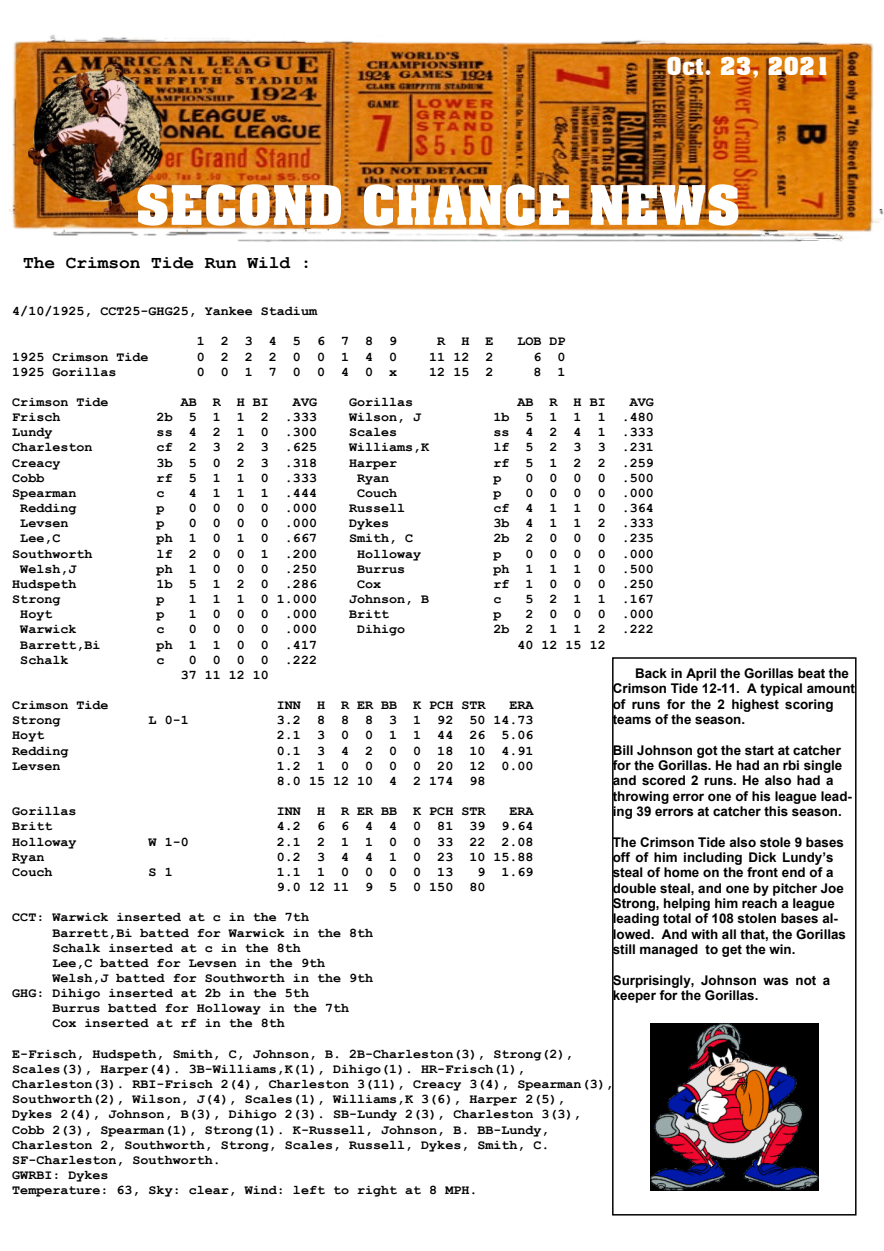
<style>
.page{position:relative;width:884px;height:1251px;background:#fff}
.page>*{position:absolute;margin:0;border:0;box-sizing:border-box;transform-origin:0 0}
.t1{font:700 53.4px "Aachen BT";color:#fff}
.t2{font:700 23.7px "Aachen BT";color:#fff}
.t3{font:700 17.85px "Courier New";color:#000}
.t4{font:700 13.35px/15.1px "Courier New";color:#000}
.t5{font:700 13.35px/15.3px "Arial";color:#000}
</style>
<div class="page">
<img style="left:10px;top:35px;width:874px;height:207px">
<img style="left:29px;top:63px;width:133px;height:151px">
<div style="left:612px;top:657px;width:245px;height:558px;border:1px solid #000"></div>
<img style="left:650px;top:1023px;width:169px;height:167px">
<h2 class="t2" style="left:667px;top:57px;width:166px">Oct. 23, 2021</h2>
<h1 class="t1" style="left:135px;top:184px;width:606px">SECOND CHANCE NEWS</h1>
<h3 class="t3" style="left:23px;top:257px;width:290px">The Crimson Tide Run Wild :</h3>
<p class="t4" style="left:12px;top:304px;width:306px">4/10/1925, CCT25-GHG25, Yankee Stadium</p>
<p class="t4" style="left:197px;top:335px;width:202px">1 2 3 4 5 6 7 8 9</p>
<p class="t4" style="left:437px;top:335px;width:58px">R H E</p>
<p class="t4" style="left:518px;top:335px;width:50px">LOB DP</p>
<p class="t4" style="left:12px;top:350px;width:138px">1925 Crimson Tide</p>
<p class="t4" style="left:197px;top:350px;width:202px">0 2 2 2 0 0 1 4 0</p>
<p class="t4" style="left:429px;top:350px;width:66px">11 12 2</p>
<p class="t4" style="left:534px;top:350px;width:34px">6 0</p>
<p class="t4" style="left:12px;top:365px;width:106px">1925 Gorillas</p>
<p class="t4" style="left:197px;top:365px;width:202px">0 0 1 7 0 0 4 0 x</p>
<p class="t4" style="left:429px;top:365px;width:66px">12 15 2</p>
<p class="t4" style="left:534px;top:365px;width:34px">8 1</p>
<p class="t4" style="left:12px;top:395px;width:98px">Crimson Tide</p>
<p class="t4" style="left:181px;top:395px;width:90px">AB R H BI</p>
<p class="t4" style="left:293px;top:395px;width:26px">AVG</p>
<p class="t4" style="left:349px;top:395px;width:66px">Gorillas</p>
<p class="t4" style="left:518px;top:395px;width:90px">AB R H BI</p>
<p class="t4" style="left:630px;top:395px;width:26px">AVG</p>
<p class="t4" style="left:12px;top:411px;width:50px">Frisch</p>
<p class="t4" style="left:157px;top:411px;width:162px">2b 5 1 1 2 .333</p>
<p class="t4" style="left:349px;top:411px;width:74px">Wilson, J</p>
<p class="t4" style="left:493px;top:411px;width:162px">1b 5 1 1 1 .480</p>
<p class="t4" style="left:12px;top:426px;width:42px">Lundy</p>
<p class="t4" style="left:157px;top:426px;width:162px">ss 4 2 1 0 .300</p>
<p class="t4" style="left:349px;top:426px;width:50px">Scales</p>
<p class="t4" style="left:493px;top:426px;width:162px">ss 4 2 4 1 .333</p>
<p class="t4" style="left:12px;top:441px;width:82px">Charleston</p>
<p class="t4" style="left:157px;top:441px;width:162px">cf 2 3 2 3 .625</p>
<p class="t4" style="left:349px;top:441px;width:82px">Williams,K</p>
<p class="t4" style="left:493px;top:441px;width:162px">lf 5 2 3 3 .231</p>
<p class="t4" style="left:12px;top:456px;width:50px">Creacy</p>
<p class="t4" style="left:157px;top:456px;width:162px">3b 5 0 2 3 .318</p>
<p class="t4" style="left:349px;top:456px;width:50px">Harper</p>
<p class="t4" style="left:493px;top:456px;width:162px">rf 5 1 2 2 .259</p>
<p class="t4" style="left:12px;top:471px;width:34px">Cobb</p>
<p class="t4" style="left:157px;top:471px;width:162px">rf 5 1 1 0 .333</p>
<p class="t4" style="left:357px;top:471px;width:34px">Ryan</p>
<p class="t4" style="left:493px;top:471px;width:10px">p</p>
<p class="t4" style="left:526px;top:471px;width:130px">0 0 0 0 .500</p>
<p class="t4" style="left:12px;top:486px;width:66px">Spearman</p>
<p class="t4" style="left:157px;top:486px;width:10px">c</p>
<p class="t4" style="left:189px;top:486px;width:130px">4 1 1 1 .444</p>
<p class="t4" style="left:357px;top:486px;width:42px">Couch</p>
<p class="t4" style="left:493px;top:486px;width:10px">p</p>
<p class="t4" style="left:526px;top:486px;width:130px">0 0 0 0 .000</p>
<p class="t4" style="left:20px;top:501px;width:58px">Redding</p>
<p class="t4" style="left:157px;top:501px;width:10px">p</p>
<p class="t4" style="left:189px;top:501px;width:130px">0 0 0 0 .000</p>
<p class="t4" style="left:349px;top:501px;width:58px">Russell</p>
<p class="t4" style="left:493px;top:501px;width:162px">cf 4 1 1 0 .364</p>
<p class="t4" style="left:20px;top:517px;width:50px">Levsen</p>
<p class="t4" style="left:157px;top:517px;width:10px">p</p>
<p class="t4" style="left:189px;top:517px;width:130px">0 0 0 0 .000</p>
<p class="t4" style="left:349px;top:517px;width:42px">Dykes</p>
<p class="t4" style="left:493px;top:517px;width:162px">3b 4 1 1 2 .333</p>
<p class="t4" style="left:20px;top:532px;width:42px">Lee,C</p>
<p class="t4" style="left:157px;top:532px;width:162px">ph 1 0 1 0 .667</p>
<p class="t4" style="left:349px;top:532px;width:66px">Smith, C</p>
<p class="t4" style="left:493px;top:532px;width:162px">2b 2 0 0 0 .235</p>
<p class="t4" style="left:12px;top:547px;width:82px">Southworth</p>
<p class="t4" style="left:157px;top:547px;width:162px">lf 2 0 0 1 .200</p>
<p class="t4" style="left:357px;top:547px;width:66px">Holloway</p>
<p class="t4" style="left:493px;top:547px;width:10px">p</p>
<p class="t4" style="left:526px;top:547px;width:130px">0 0 0 0 .000</p>
<p class="t4" style="left:20px;top:562px;width:58px">Welsh,J</p>
<p class="t4" style="left:157px;top:562px;width:162px">ph 1 0 0 0 .250</p>
<p class="t4" style="left:357px;top:562px;width:50px">Burrus</p>
<p class="t4" style="left:493px;top:562px;width:162px">ph 1 1 1 0 .500</p>
<p class="t4" style="left:12px;top:577px;width:66px">Hudspeth</p>
<p class="t4" style="left:157px;top:577px;width:162px">1b 5 1 2 0 .286</p>
<p class="t4" style="left:357px;top:577px;width:26px">Cox</p>
<p class="t4" style="left:493px;top:577px;width:162px">rf 1 0 0 0 .250</p>
<p class="t4" style="left:12px;top:592px;width:50px">Strong</p>
<p class="t4" style="left:157px;top:592px;width:10px">p</p>
<p class="t4" style="left:189px;top:592px;width:130px">1 1 1 0 1.000</p>
<p class="t4" style="left:349px;top:592px;width:82px">Johnson, B</p>
<p class="t4" style="left:493px;top:592px;width:10px">c</p>
<p class="t4" style="left:526px;top:592px;width:130px">5 2 1 1 .167</p>
<p class="t4" style="left:20px;top:607px;width:34px">Hoyt</p>
<p class="t4" style="left:157px;top:607px;width:10px">p</p>
<p class="t4" style="left:189px;top:607px;width:130px">1 0 0 0 .000</p>
<p class="t4" style="left:349px;top:607px;width:42px">Britt</p>
<p class="t4" style="left:493px;top:607px;width:10px">p</p>
<p class="t4" style="left:526px;top:607px;width:130px">2 0 0 0 .000</p>
<p class="t4" style="left:20px;top:623px;width:58px">Warwick</p>
<p class="t4" style="left:157px;top:623px;width:10px">c</p>
<p class="t4" style="left:189px;top:623px;width:130px">0 0 0 0 .000</p>
<p class="t4" style="left:357px;top:623px;width:50px">Dihigo</p>
<p class="t4" style="left:493px;top:623px;width:162px">2b 2 1 1 2 .222</p>
<p class="t4" style="left:20px;top:638px;width:82px">Barrett,Bi</p>
<p class="t4" style="left:157px;top:638px;width:162px">ph 1 1 0 0 .417</p>
<p class="t4" style="left:518px;top:638px;width:90px">40 12 15 12</p>
<p class="t4" style="left:20px;top:653px;width:50px">Schalk</p>
<p class="t4" style="left:157px;top:653px;width:10px">c</p>
<p class="t4" style="left:181px;top:653px;width:138px;text-indent:8px">0 0 0 0 .222<br>37 11 12 10</p>
<p class="t4" style="left:12px;top:698px;width:98px">Crimson Tide</p>
<p class="t4" style="left:277px;top:698px;width:210px">INN H R ER BB K PCH STR</p>
<p class="t4" style="left:509px;top:698px;width:26px">ERA</p>
<p class="t4" style="left:12px;top:713px;width:50px">Strong</p>
<p class="t4" style="left:149px;top:713px;width:42px">L 0-1</p>
<p class="t4" style="left:277px;top:713px;width:258px">3.2 8 8 8 3 1 92 50 14.73</p>
<p class="t4" style="left:12px;top:729px;width:34px">Hoyt</p>
<p class="t4" style="left:277px;top:729px;width:258px">2.1 3 0 0 1 1 44 26 5.06</p>
<p class="t4" style="left:12px;top:744px;width:58px">Redding</p>
<p class="t4" style="left:277px;top:744px;width:258px">0.1 3 4 2 0 0 18 10 4.91</p>
<p class="t4" style="left:12px;top:759px;width:50px">Levsen</p>
<p class="t4" style="left:277px;top:759px;width:258px">1.2 1 0 0 0 0 20 12 0.00<br>8.0 15 12 10 4 2 174 98</p>
<p class="t4" style="left:12px;top:804px;width:66px">Gorillas</p>
<p class="t4" style="left:277px;top:804px;width:210px">INN H R ER BB K PCH STR</p>
<p class="t4" style="left:509px;top:804px;width:26px">ERA</p>
<p class="t4" style="left:12px;top:819px;width:42px">Britt</p>
<p class="t4" style="left:277px;top:819px;width:258px">4.2 6 6 4 4 0 81 39 9.64</p>
<p class="t4" style="left:12px;top:835px;width:66px">Holloway</p>
<p class="t4" style="left:149px;top:835px;width:42px">W 1-0</p>
<p class="t4" style="left:277px;top:835px;width:258px">2.1 2 1 1 0 0 33 22 2.08</p>
<p class="t4" style="left:12px;top:850px;width:34px">Ryan</p>
<p class="t4" style="left:277px;top:850px;width:258px">0.2 3 4 4 1 0 23 10 15.88</p>
<p class="t4" style="left:12px;top:865px;width:42px">Couch</p>
<p class="t4" style="left:149px;top:865px;width:26px">S 1</p>
<p class="t4" style="left:277px;top:865px;width:178px">1.1 1 0 0 0 0 13</p>
<p class="t5" style="left:613px;top:667px;width:244px;text-indent:22px">Back in April the Gorillas beat the<br>Crimson Tide 12-11. A typical amount of runs for the 2 highest scoring teams of the season.</p>
<p class="t5" style="left:613px;top:743px;width:241px">Bill Johnson got the start at catcher for the Gorillas. He had an rbi single and scored 2 runs. He also had a throwing error one of his league lead&shy;ing 39 errors at catcher this season.</p>
<p class="t5" style="left:613px;top:835px;width:235px">The Crimson Tide also stole 9 bases off of him including Dick Lundy’s steal of home on the front end of a double steal, and one by pitcher Joe Strong, helping him reach a league leading total of 108 stolen bases al&shy;lowed. And with all that, the Gorillas still managed to get the win.</p>
<p class="t5" style="left:613px;top:973px;width:219px">Surprisingly, Johnson was not a keeper for the Gorillas.</p>
<p class="t4" style="left:277px;top:865px;width:258px;text-indent:200px">9 1.69<br>9.0 12 11 9 5 0 150 80</p>
<p class="t4" style="left:12px;top:910px;width:298px">CCT: Warwick inserted at c in the 7th</p>
<p class="t4" style="left:52px;top:926px;width:322px">Barrett,Bi batted for Warwick in the 8th</p>
<p class="t4" style="left:52px;top:941px;width:250px">Schalk inserted at c in the 8th</p>
<p class="t4" style="left:52px;top:956px;width:274px">Lee,C batted for Levsen in the 9th</p>
<p class="t4" style="left:52px;top:971px;width:322px">Welsh,J batted for Southworth in the 9th</p>
<p class="t4" style="left:12px;top:986px;width:298px">GHG: Dihigo inserted at 2b in the 5th</p>
<p class="t4" style="left:52px;top:1001px;width:298px">Burrus batted for Holloway in the 7th</p>
<p class="t4" style="left:52px;top:1016px;width:234px">Cox inserted at rf in the 8th</p>
<p class="t4" style="left:12px;top:1047px;width:603px">E-Frisch, Hudspeth, Smith, C, Johnson, B. 2B-Charleston(3), Strong(2), Scales(3), Harper(4). 3B-Williams,K(1), Dihigo(1). HR-Frisch(1), Charleston(3). RBI-Frisch 2(4), Charleston 3(11), Creacy 3(4), Spearman(3), Southworth(2), Wilson, J(4), Scales(1), Williams,K 3(6), Harper 2(5),<br>Dykes 2(4), Johnson, B(3), Dihigo 2(3). SB-Lundy 2(3), Charleston 3(3), Cobb 2(3), Spearman(1), Strong(1). K-Russell, Johnson, B. BB-Lundy, Charleston 2, Southworth, Strong, Scales, Russell, Dykes, Smith, C.<br>SF-Charleston, Southworth.<br>GWRBI: Dykes<br>Temperature: 63, Sky: clear, Wind: left to right at 8 MPH.</p>
</div>
